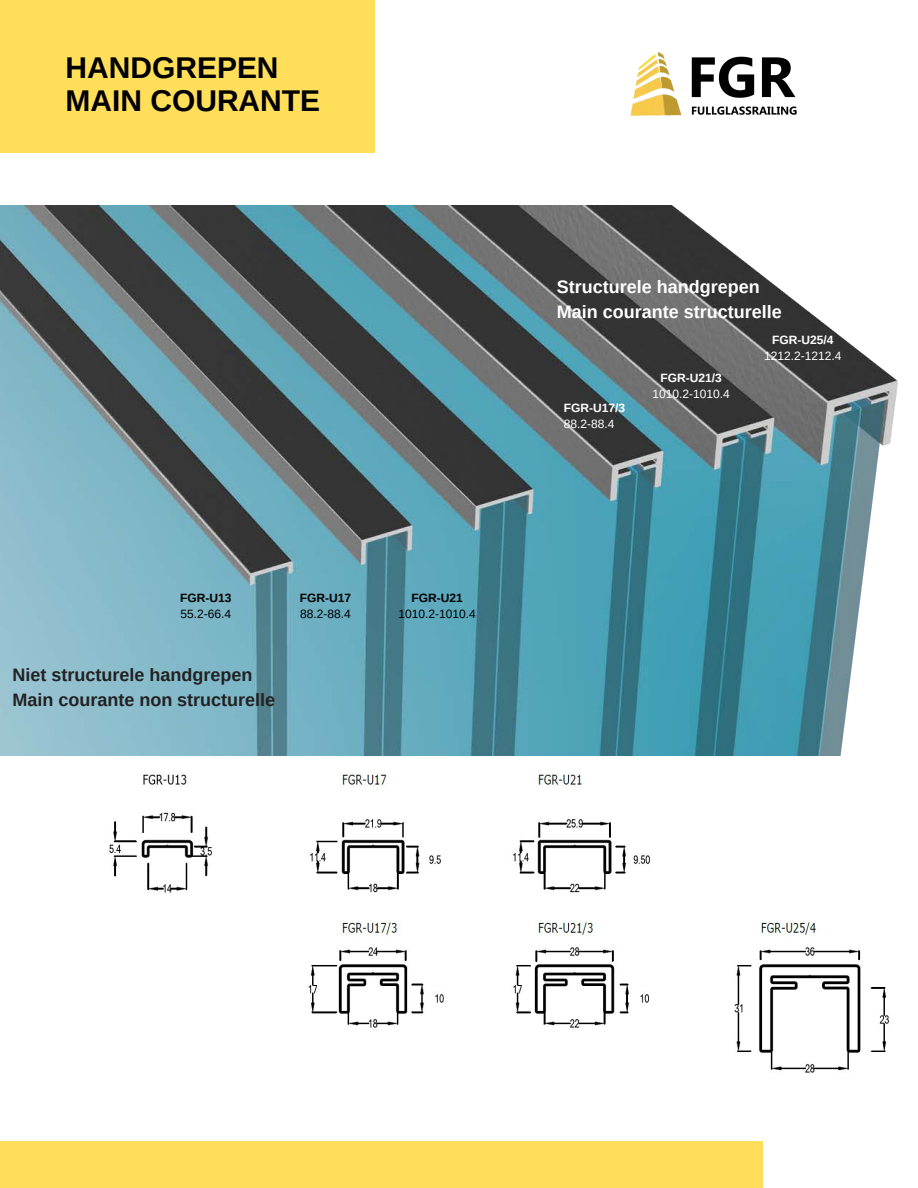
<style>
.page{position:relative;width:918px;height:1188px;background:#fff}
.page>*{position:absolute;margin:0;border:0;box-sizing:border-box;transform-origin:0 0}
.t1{font:700 30px/33.3px "Arimo";color:#000}
.t2{font:700 18px/24.8px "Arimo";color:#222}
.t3{font:700 18px/24.8px "Arimo";color:#fff}
.t4{font:12px "Arimo";color:#fff}
.t5{font:12px "Arimo";color:#000}
.t6{font:700 12px "Arimo";color:#fff}
.t7{font:700 12px "Arimo";color:#000}
</style>
<div class="page">
<img style="left:630px;top:52px;width:167px;height:64px">
<img style="left:0;top:206px;width:898px;height:550px">
<img style="left:109px;top:772px;width:780px;height:301px">
<div style="left:0;top:1141px;width:763px;height:47px;background:#ffde59"></div>
<div style="left:0;top:0;width:374px;height:153px;background:#ffde59"></div>
<h1 class="t1" style="left:65px;top:50px;width:256px">HANDGREPEN<br>MAIN COURANTE</h1>
<p class="t7" style="left:180px;top:591px;width:53px">FGR-U13</p>
<p class="t5" style="left:180px;top:607px;width:52px">55.2-66.4</p>
<p class="t2" style="left:12px;top:662px;width:264px">Niet structurele handgrepen<br>Main courante non structurelle</p>
<p class="t7" style="left:300px;top:591px;width:53px">FGR-U17</p>
<p class="t5" style="left:300px;top:607px;width:52px">88.2-88.4</p>
<p class="t7" style="left:411px;top:591px;width:53px">FGR-U21</p>
<p class="t5" style="left:398px;top:607px;width:79px">1010.2-1010.4</p>
<p class="t3" style="left:557px;top:274px;width:226px">Structurele handgrepen<br>Main courante structurelle</p>
<p class="t6" style="left:564px;top:401px;width:63px">FGR-U17/3</p>
<p class="t4" style="left:564px;top:417px;width:52px">88.2-88.4</p>
<p class="t6" style="left:661px;top:371px;width:63px">FGR-U21/3</p>
<p class="t4" style="left:653px;top:387px;width:79px">1010.2-1010.4</p>
<p class="t6" style="left:772px;top:333px;width:63px">FGR-U25/4</p>
<p class="t4" style="left:764px;top:349px;width:79px">1212.2-1212.4</p>
</div>
